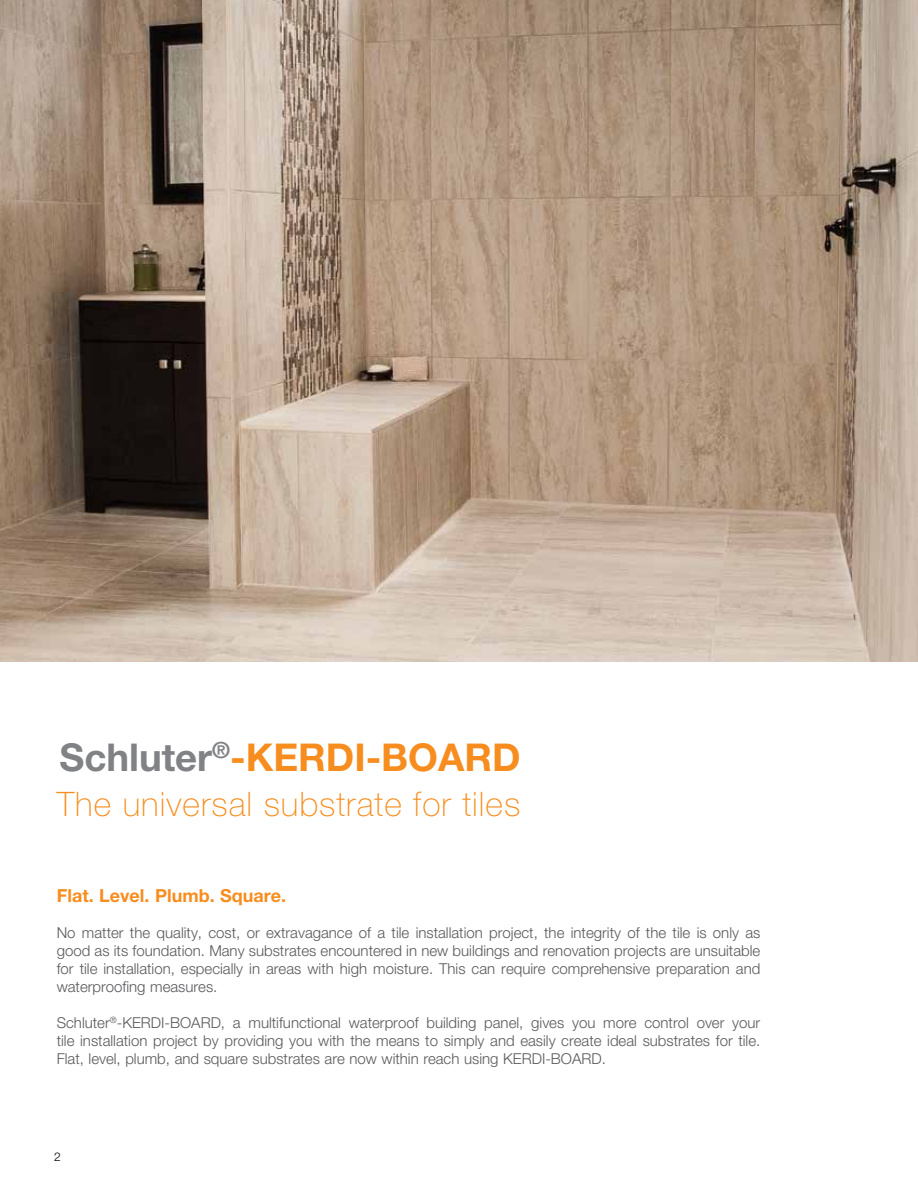
<style>
.page{position:relative;width:918px;height:1188px;background:#fff}
.page>*{position:absolute;margin:0;border:0;box-sizing:border-box;transform-origin:0 0}
.t1{font:700 38.4px "Helvetica Neue LT Pro";color:#f78d1e}
.t2{font:100 33.75px "Helvetica Neue LT Pro";letter-spacing:.03em;color:#f78d1e}
.t3{font:700 18px "Helvetica Neue LT Pro";color:#f78d1e}
.t4{font:300 15px/18px "Helvetica Neue LT Pro";color:#58595b;text-align:justify}
.t5{font:300 12px "Helvetica Neue LT Pro";color:#000}
.s1{color:#808285}
</style>
<div class="page">
<img style="left:0;top:0;width:918px;height:662px">
<h1 class="t1" style="left:59px;top:733px;width:463px"><span class="s1">Schluter</span><sup>®</sup>-KERDI-BOARD</h1>
<h2 class="t2" style="left:57px;top:785px;width:465px">The universal substrate for tiles</h2>
<p class="t3" style="left:57px;top:884px;width:231px">Flat. Level. Plumb. Square.</p>
<p class="t4" style="left:57px;top:923px;width:705px">No matter the quality, cost, or extravagance of a tile installation project, the integrity of the tile is only as good as its foundation. Many substrates encountered in new buildings and renovation projects are unsuitable for tile installation, especially in areas with high moisture. This can require comprehensive preparation and waterproofing measures.</p>
<p class="t4" style="left:57px;top:1013px;width:705px">Schluter<sup>®</sup>-KERDI-BOARD, a multifunctional waterproof building panel, gives you more control over your tile installation project by providing you with the means to simply and easily create ideal substrates for tile.<br>Flat, level, plumb, and square substrates are now within reach using KERDI-BOARD.</p>
<p class="t5" style="left:54px;top:1149px;width:8px">2</p>
</div>
